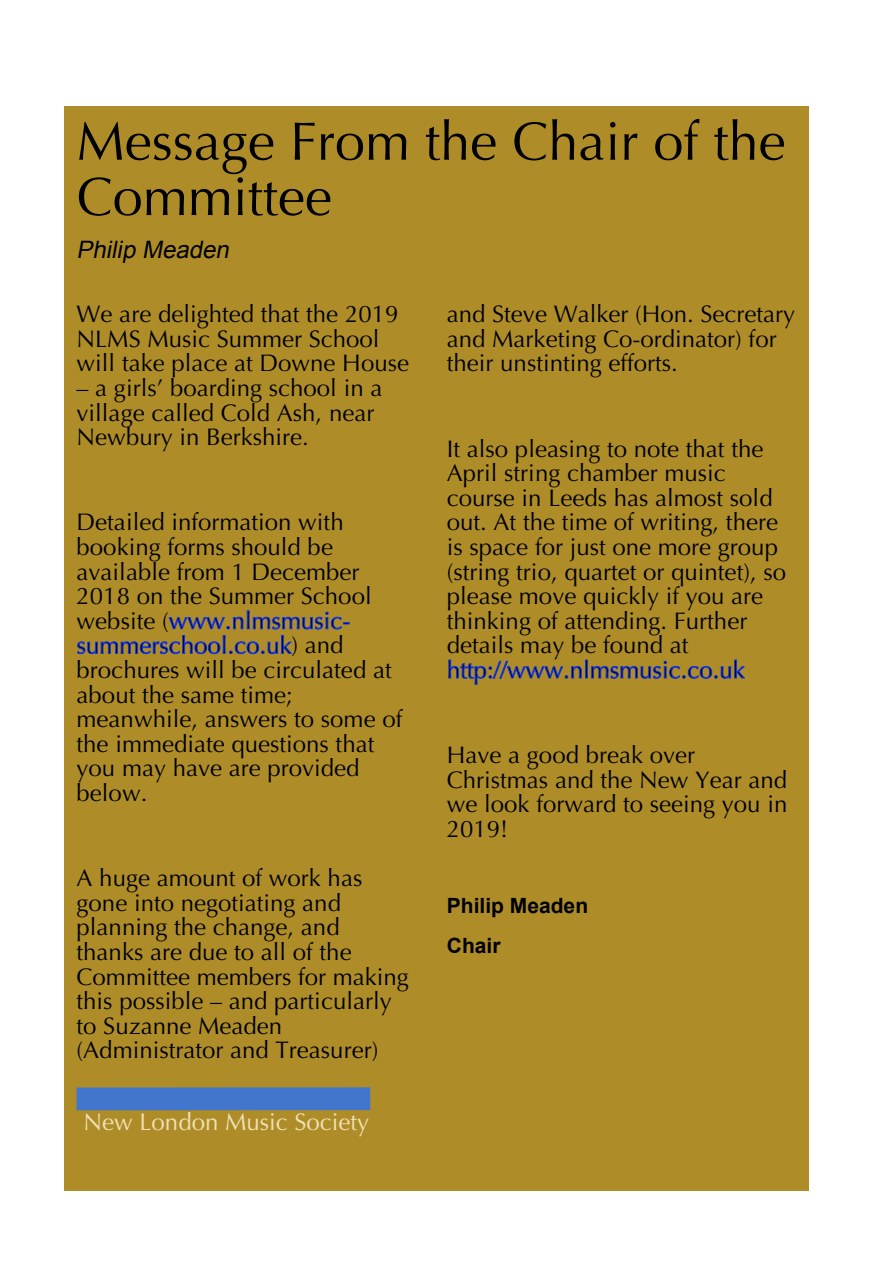
<style>
.page{position:relative;width:894px;height:1263px;background:#fff}
.page>*{position:absolute;margin:0;border:0;box-sizing:border-box;transform-origin:0 0}
.t1{font:54px/55.3px "Optima";color:#000}
.t2{font:24px/24.6px "Optima";color:#000}
.t3{font:24px "Optima";color:#f1e1b5}
.t4{font:italic 24px "Arial";color:#000}
.t5{font:700 21px/39.8px "Arial";color:#000}
</style>
<div class="page">
<div style="left:64px;top:106px;width:744px;height:1085px;background:#ae8d29"></div>
<div style="left:76px;top:1087px;width:294px;height:23px;background:#4176cc"></div>
<h1 class="t1" style="left:77px;top:114px;width:710px">Message From the Chair of the<br>Committee</h1>
<p class="t4" style="left:77px;top:240px;width:158px">Philip Meaden</p>
<p class="t2" style="left:77px;top:302px;width:334px">We are delighted that the 2019<br>NLMS Music Summer School will take place at Downe House</p>
<p class="t2" style="left:77px;top:376px;width:307px">– a girls’ boarding school in a village called Cold Ash, near<br>Newbury in Berkshire.</p>
<p class="t2" style="left:77px;top:510px;width:327px">Detailed information with booking forms should be available from 1 December<br>2018 on the Summer School website (www.nlmsmusic&shy;summerschool.co.uk) and brochures will be circulated at about the same time; meanwhile, answers to some of the immediate questions that you may have are provided below.</p>
<p class="t2" style="left:77px;top:866px;width:334px">A huge amount of work has gone into negotiating and planning the change, and thanks are due to all of the<br>Committee members for making this possible – and particularly to Suzanne Meaden (Administrator and Treasurer)</p>
<p class="t3" style="left:83px;top:1108px;width:287px">New London Music Society</p>
<p class="t2" style="left:446px;top:302px;width:350px">and Steve Walker (Hon. Secretary and Marketing Co-ordinator) for their unstinting efforts.</p>
<p class="t2" style="left:446px;top:436px;width:340px">It also pleasing to note that the<br>April string chamber music course in Leeds has almost sold out. At the time of writing, there is space for just one more group (string trio, quartet or quintet), so please move quickly if you are thinking of attending. Further details may be found at http://www.nlmsmusic.co.uk</p>
<p class="t2" style="left:446px;top:743px;width:342px">Have a good break over<br>Christmas and the New Year and we look forward to seeing you in<br>2019!</p>
<p class="t5" style="left:446px;top:888px;width:143px">Philip Meaden<br>Chair</p>
</div>
